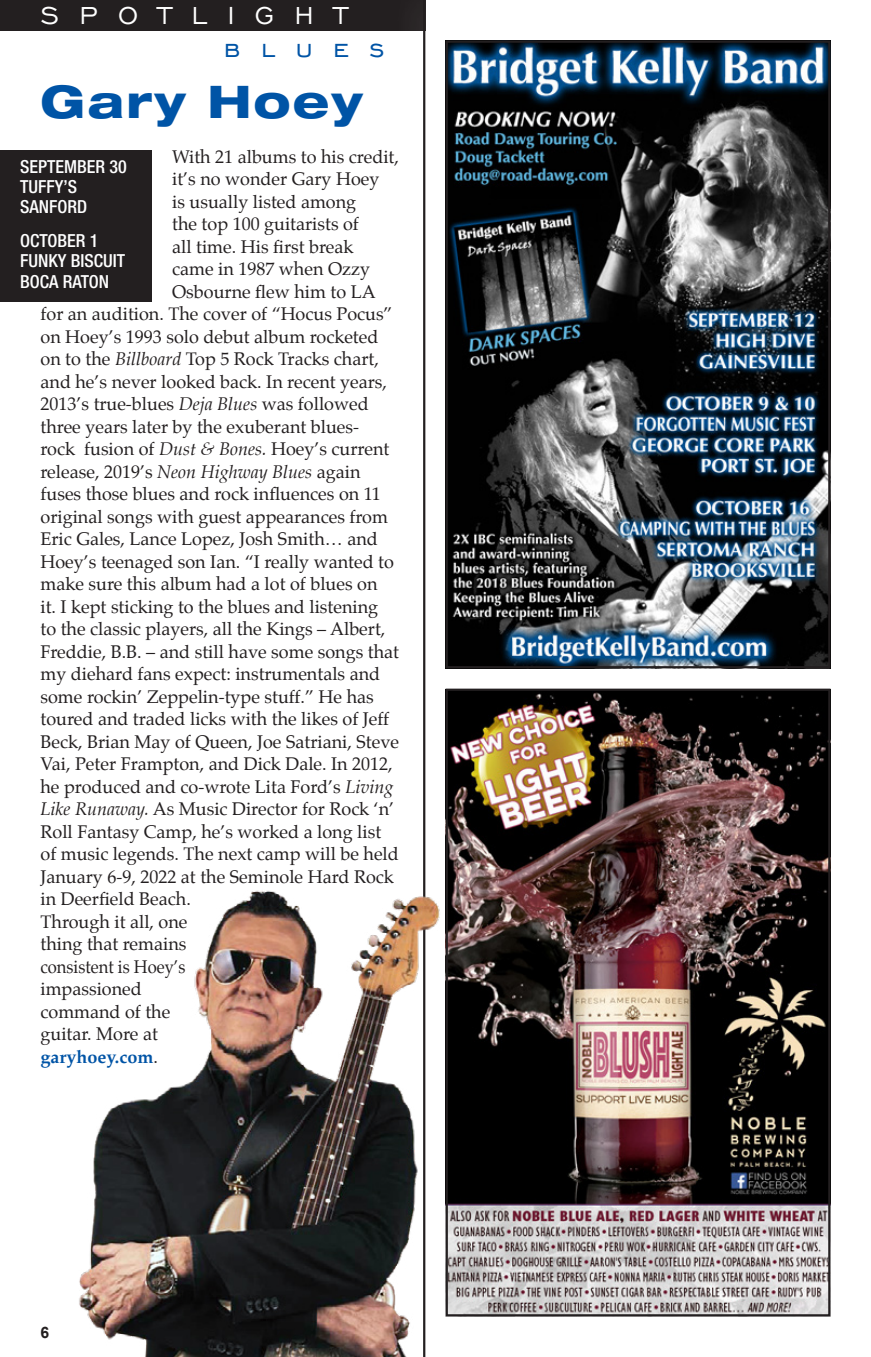
<style>
.page{position:relative;width:871px;height:1357px;background:#fff}
.page>*{position:absolute;margin:0;border:0;box-sizing:border-box;transform-origin:0 0}
.t1{font:800 expanded 45px "Helvetica Neue";letter-spacing:.05em;color:#0054a6}
.t2{font:31.5px "Engravers Gothic BT";letter-spacing:.64em;color:#fff}
.t3{font:31.5px "Engravers Gothic BT";letter-spacing:.64em;color:#0054a6}
.t4{font:18px "Palatino";color:#231f20}
.t5{font:500 condensed 18px/20.2px "Helvetica Neue";color:#fff}
.t6{font:18px "Palatino";color:#231f20;scale:.92 1}
.t7{font:700 18px "Palatino";color:#0054a6}
.t8{font:700 15.75px "Arial";color:#231f20}
.s1{font-style:italic}
.s2{font-weight:400;color:#231f20}
</style>
<div class="page">
<img style="left:453px;top:43px;width:374px;height:622px">
<div style="left:0;top:0;width:425px;height:30px;background:#231f20"></div>
<div style="left:0;top:150px;width:152px;height:152px;background:#231f20"></div>
<div style="left:395px;top:0;width:58px;height:1357px;background:#fff"></div>
<hr style="left:423px;top:0;width:2px;height:1357px;background:#231f20">
<img style="left:449px;top:691px;width:378px;height:622px">
<div style="left:446px;top:688px;width:384px;height:628px;border:2px solid #231f20"></div>
<img style="left:79px;top:880px;width:367px;height:477px">
<h2 class="t2" style="left:40px;top:-2px;width:308px">SPOTLIGHT</h2>
<h2 class="t3" style="left:224px;top:31px;width:162px">blues</h2>
<h1 class="t1" style="left:40px;top:73px;width:323px">Gary Hoey</h1>
<p class="t4" style="left:172px;top:142px;width:228px">With 21 albums to his credit,</p>
<p class="t4" style="left:172px;top:164px;width:209px">it’s no wonder Gary Hoey</p>
<p class="t4" style="left:172px;top:187px;width:185px">is usually listed among</p>
<p class="t4" style="left:172px;top:209px;width:188px">the top 100 guitarists of</p>
<p class="t4" style="left:172px;top:232px;width:183px">all time. His first break</p>
<p class="t4" style="left:172px;top:254px;width:199px">came in 1987 when Ozzy</p>
<p class="t4" style="left:172px;top:277px;width:205px">Osbourne flew him to LA</p>
<p class="t4" style="left:41px;top:299px;width:354px">for an audition. The cover of “Hocus Pocus”</p>
<p class="t4" style="left:41px;top:322px;width:339px">on Hoey’s 1993 solo debut album rocketed</p>
<p class="t4" style="left:41px;top:344px;width:340px">on to the <span class="s1">Billboard</span> Top 5 Rock Tracks chart,</p>
<p class="t4" style="left:41px;top:367px;width:348px">and he’s never looked back. In recent years,</p>
<p class="t4" style="left:41px;top:389px;width:330px">2013’s true-blues <span class="s1">Deja Blues</span> was followed</p>
<p class="t4" style="left:41px;top:412px;width:320px">three years later by the exuberant blues-</p>
<p class="t4" style="left:41px;top:434px;width:350px">rock fusion of <span class="s1">Dust &amp; Bones.</span> Hoey’s current</p>
<p class="t4" style="left:41px;top:457px;width:321px">release, 2019’s <span class="s1">Neon Highway Blues</span> again</p>
<p class="t4" style="left:41px;top:479px;width:342px">fuses those blues and rock influences on 11</p>
<p class="t4" style="left:41px;top:502px;width:349px">original songs with guest appearances from</p>
<p class="t4" style="left:41px;top:524px;width:339px">Eric Gales, Lance Lopez, Josh Smith… and</p>
<p class="t4" style="left:41px;top:547px;width:355px">Hoey’s teenaged son Ian. “I really wanted to</p>
<p class="t4" style="left:41px;top:569px;width:338px">make sure this album had a lot of blues on</p>
<p class="t4" style="left:41px;top:592px;width:339px">it. I kept sticking to the blues and listening</p>
<p class="t4" style="left:41px;top:614px;width:346px">to the classic players, all the Kings – Albert,</p>
<p class="t4" style="left:41px;top:637px;width:360px">Freddie, B.B. – and still have some songs that</p>
<p class="t4" style="left:41px;top:659px;width:341px">my diehard fans expect: instrumentals and</p>
<p class="t4" style="left:41px;top:682px;width:335px">some rockin’ Zeppelin-type stuff.” He has</p>
<p class="t4" style="left:41px;top:704px;width:350px">toured and traded licks with the likes of Jeff</p>
<p class="t4" style="left:41px;top:727px;width:360px">Beck, Brian May of Queen, Joe Satriani, Steve</p>
<p class="t4" style="left:41px;top:749px;width:354px">Vai, Peter Frampton, and Dick Dale. In 2012,</p>
<p class="t4" style="left:41px;top:772px;width:354px">he produced and co-wrote Lita Ford’s <span class="s1">Living</span></p>
<p class="t4" style="left:41px;top:794px;width:355px"><span class="s1">Like Runaway.</span> As Music Director for Rock ‘n’</p>
<p class="t4" style="left:41px;top:817px;width:342px">Roll Fantasy Camp, he’s worked a long list</p>
<p class="t4" style="left:41px;top:839px;width:360px">of music legends. The next camp will be held</p>
<p class="t4" style="left:41px;top:862px;width:355px">January 6-9, 2022 at the Seminole Hard Rock</p>
<p class="t4" style="left:41px;top:884px;width:152px">in Deerfield Beach.</p>
<p class="t4" style="left:41px;top:907px;width:148px">Through it all, one</p>
<p class="t4" style="left:41px;top:929px;width:147px">thing that remains</p>
<p class="t6" style="left:40px;top:952px;width:159px">consistent is Hoey’s</p>
<p class="t4" style="left:41px;top:974px;width:103px">impassioned</p>
<p class="t4" style="left:41px;top:997px;width:131px">command of the</p>
<p class="t4" style="left:41px;top:1019px;width:119px">guitar. More at</p>
<p class="t7" style="left:41px;top:1041px;width:119px">garyhoey.com<span class="s2">.</span></p>
<p class="t5" style="left:20px;top:156px;width:108px">SEPTEMBER 30<br>TUFFY’S<br>SANFORD</p>
<p class="t5" style="left:20px;top:230px;width:106px">OCTOBER 1<br>FUNKY BISCUIT<br>BOCA RATON</p>
<p class="t8" style="left:40px;top:1322px;width:10px">6</p>
</div>
